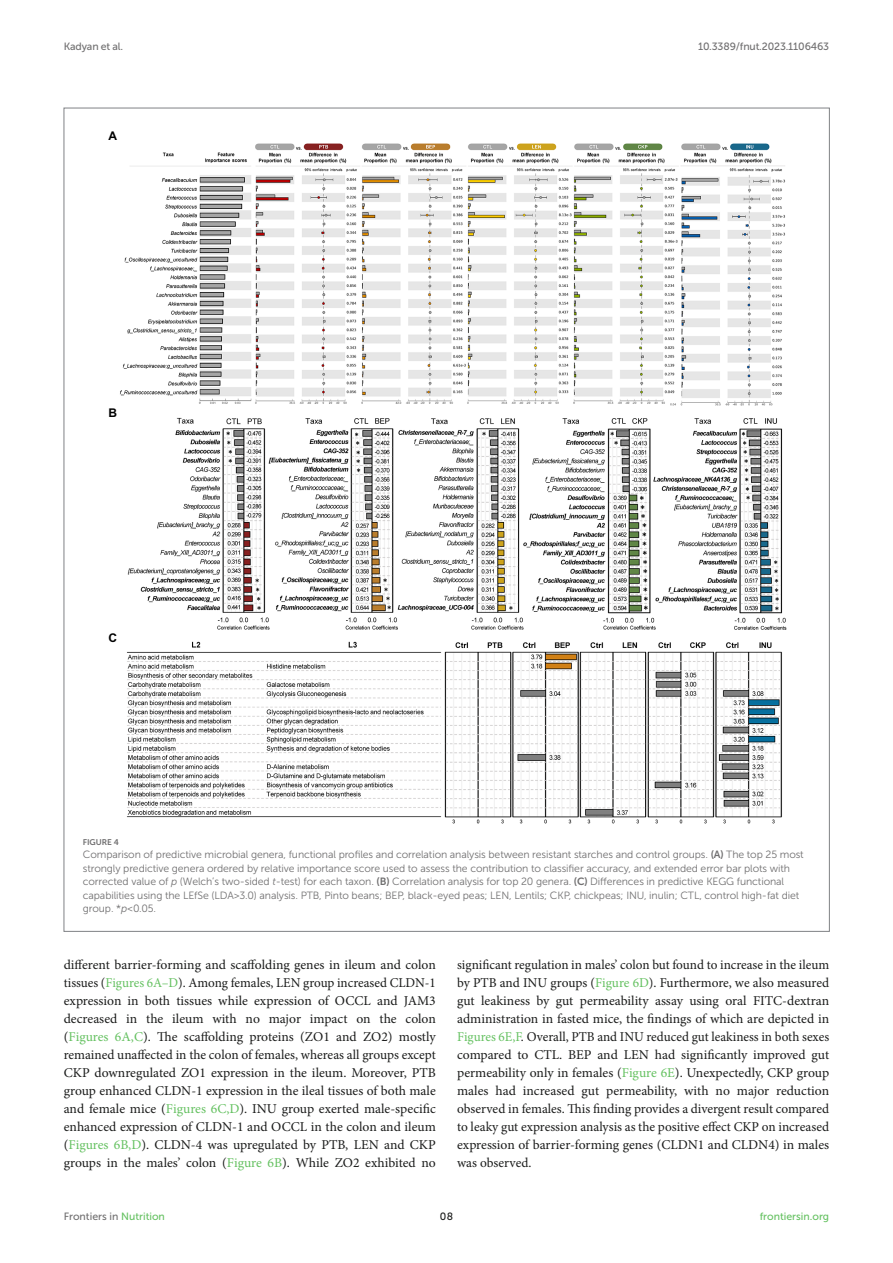
<style>
.page{position:relative;width:893px;height:1263px;background:#fff}
.page>*{position:absolute;margin:0;border:0;box-sizing:border-box;transform-origin:0 0}
.TEXT_FLUSH{font:13.5px/18px "Minion Pro";color:#1b1c1b;text-align:justify}
.t1{font:700 12px "Arial";color:#000}
.FIG_LEG{font:10.5px/13.5px "Museo Sans 300";letter-spacing:-.01em;color:#706f70}
.t2{font:10.5px "Museo Sans 500";letter-spacing:-.015em;color:#706f70}
.t3{font:10.5px "Museo Sans 500";color:#65c161}
.t4{font:10.5px "Museo Sans 500";color:#1b1c1b}
.FIG_HD{font:8.25px "Museo Sans 700";letter-spacing:-.01em;color:#706f70}
.s1{font-family:"Museo Sans 700"}
.s2{font-style:italic}
.s3{color:#65c161}
</style>
<div class="page">
<img style="left:120px;top:143px;width:667px;height:681px">
<p class="t2" style="left:64px;top:41px;width:61px">Kadyan et al.</p>
<p class="t2" style="left:698px;top:41px;width:133px">10.3389/fnut.2023.1106463</p>
<p class="t1" style="left:109px;top:127px;width:10px">A</p>
<p class="t1" style="left:109px;top:404px;width:10px">B</p>
<p class="t1" style="left:109px;top:630px;width:10px">C</p>
<p class="FIG_HD" style="left:83px;top:837px;width:37px">FIGURE 4</p>
<p class="FIG_LEG" style="left:83px;top:848px;width:722px">Comparison of predictive microbial genera, functional profiles and correlation analysis between resistant starches and control groups. <span class="s1">(A)</span> The top 25 most strongly predictive genera ordered by relative importance score used to assess the contribution to classifier accuracy, and extended error bar plots with corrected value of <span class="s2">p</span> (Welch’s two-sided <span class="s2">t</span>-test) for each taxon. <span class="s1">(B)</span> Correlation analysis for top 20 genera. <span class="s1">(C)</span> Differences in predictive KEGG functional capabilities using the LEfSe (LDA &gt; 3.0) analysis. PTB, Pinto beans; BEP, black-eyed peas; LEN, Lentils; CKP, chickpeas; INU, inulin; CTL, control high-fat diet group. *<span class="s2">p</span> &lt; 0.05.</p>
<p class="TEXT_FLUSH" style="left:64px;top:956px;width:374px">different barrier-forming and scaffolding genes in ileum and colon tissues (<span class="s3">Figures 6A–D</span>). Among females, LEN group increased CLDN-1 expression in both tissues while expression of OCCL and JAM3 decreased in the ileum with no major impact on the colon (<span class="s3">Figures 6A,C</span>). The scaffolding proteins (ZO1 and ZO2) mostly remained unaffected in the colon of females, whereas all groups except CKP downregulated ZO1 expression in the ileum. Moreover, PTB group enhanced CLDN-1 expression in the ileal tissues of both male and female mice (<span class="s3">Figures 6C,D</span>). INU group exerted male-specific enhanced expression of CLDN-1 and OCCL in the colon and ileum (<span class="s3">Figures 6B,D</span>). CLDN-4 was upregulated by PTB, LEN and CKP groups in the males’ colon (<span class="s3">Figure 6B</span>). While ZO2 exhibited no</p>
<p class="TEXT_FLUSH" style="left:457px;top:956px;width:374px">significant regulation in males’ colon but found to increase in the ileum by PTB and INU groups (<span class="s3">Figure 6D</span>). Furthermore, we also measured gut leakiness by gut permeability assay using oral FITC-dextran administration in fasted mice, the findings of which are depicted in <span class="s3">Figures 6E,F</span>. Overall, PTB and INU reduced gut leakiness in both sexes compared to CTL. BEP and LEN had significantly improved gut permeability only in females (<span class="s3">Figure 6E</span>). Unexpectedly, CKP group males had increased gut permeability, with no major reduction observed in females. This finding provides a divergent result compared to leaky gut expression analysis as the positive effect CKP on increased expression of barrier-forming genes (CLDN1 and CLDN4) in males was observed.</p>
<p class="t2" style="left:64px;top:1211px;width:103px">Frontiers in <span class="s3">Nutrition</span></p>
<p class="t4" style="left:440px;top:1211px;width:15px">08</p>
<p class="t3" style="left:760px;top:1211px;width:71px">frontiersin.org</p>
</div>
